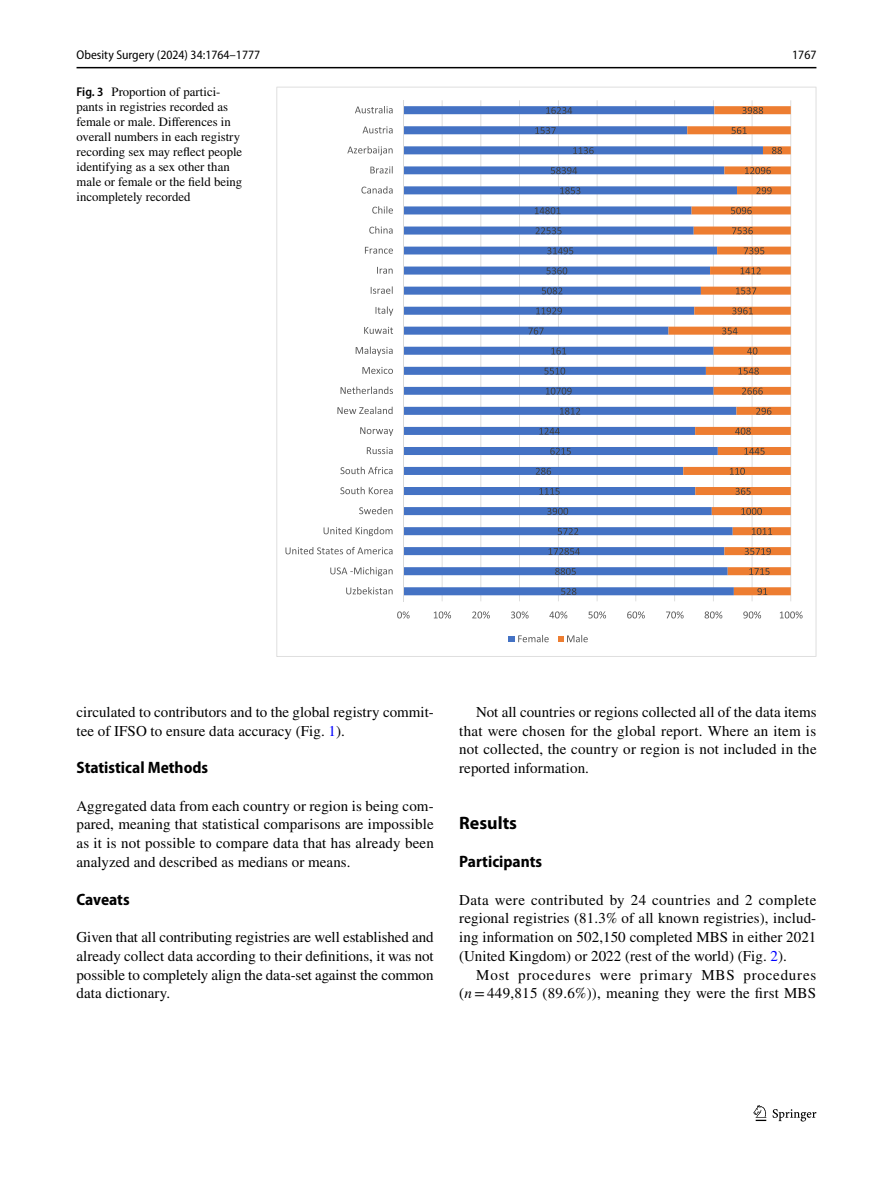
<style>
.page{position:relative;width:893px;height:1187px;background:#fff}
.page>*{position:absolute;margin:0;border:0;box-sizing:border-box;transform-origin:0 0}
.t1{font:700 18px "Myriad Pro";color:#000}
.t2{font:700 semi-condensed 16.5px "Myriad Pro";color:#000}
.t3{font:15px/18.8px "STIX";letter-spacing:.005em;color:#000;text-align:justify}
.t4{font:15px/18.8px "STIX";letter-spacing:.05em;color:#000;text-align:right}
.t5{font:12.75px/15px "STIX";color:#000}
.t6{font:semi-condensed 12.75px "Myriad Pro";color:#000}
.s1{font-family:"Myriad Pro";font-weight:600;font-stretch:semi-condensed}
.s2{color:#00f}
.s3{font-style:italic}
</style>
<div class="page">
<hr style="left:77px;top:67px;width:739px;height:1px;background:#000">
<svg style="left:753px;top:1105px;width:13px;height:15px"></svg>
<svg style="left:773px;top:1109px;width:43px;height:12px"></svg>
<svg style="left:276px;top:87px;width:540px;height:569px"></svg>
<p class="t6" style="left:77px;top:48px;width:185px">Obesity Surgery (2024) 34:1764–1777</p>
<p class="t6" style="left:792px;top:48px;width:26px">1767</p>
<p class="t5" style="left:77px;top:85px;width:167px"><span class="s1">Fig. 3</span> Proportion of partici&shy;pants in registries recorded as female or male. Differences in overall numbers in each registry recording sex may reflect people identifying as a sex other than male or female or the field being incompletely recorded</p>
<p class="t3" style="left:77px;top:703px;width:359px">circulated to contributors and to the global registry commit&shy;tee of IFSO to ensure data accuracy (Fig. <span class="s2">1</span>).</p>
<p class="t2" style="left:77px;top:758px;width:133px">Statistical Methods</p>
<p class="t3" style="left:77px;top:797px;width:359px">Aggregated data from each country or region is being com&shy;pared, meaning that statistical comparisons are impossible as it is not possible to compare data that has already been analyzed and described as medians or means.</p>
<p class="t2" style="left:77px;top:889px;width:55px">Caveats</p>
<p class="t3" style="left:77px;top:928px;width:359px">Given that all contributing registries are well established and already collect data according to their definitions, it was not possible to completely align the data-set against the common data dictionary.</p>
<p class="t3" style="left:459px;top:703px;width:359px;text-indent:17px">Not all countries or regions collected all of the data items that were chosen for the global report. Where an item is not collected, the country or region is not included in the reported information.</p>
<p class="t1" style="left:459px;top:811px;width:59px">Results</p>
<p class="t2" style="left:459px;top:852px;width:84px">Participants</p>
<p class="t3" style="left:459px;top:891px;width:359px">Data were contributed by 24 countries and 2 complete regional registries (81.3% of all known registries), includ&shy;ing information on 502,150 completed MBS in either 2021 (United Kingdom) or 2022 (rest of the world) (Fig. <span class="s2">2</span>).</p>
<p class="t4" style="left:459px;top:966px;width:359px">Most procedures were primary MBS procedures (<span class="s3">n</span>=449,815 (89.6%)), meaning they were the first MBS</p>
</div>
